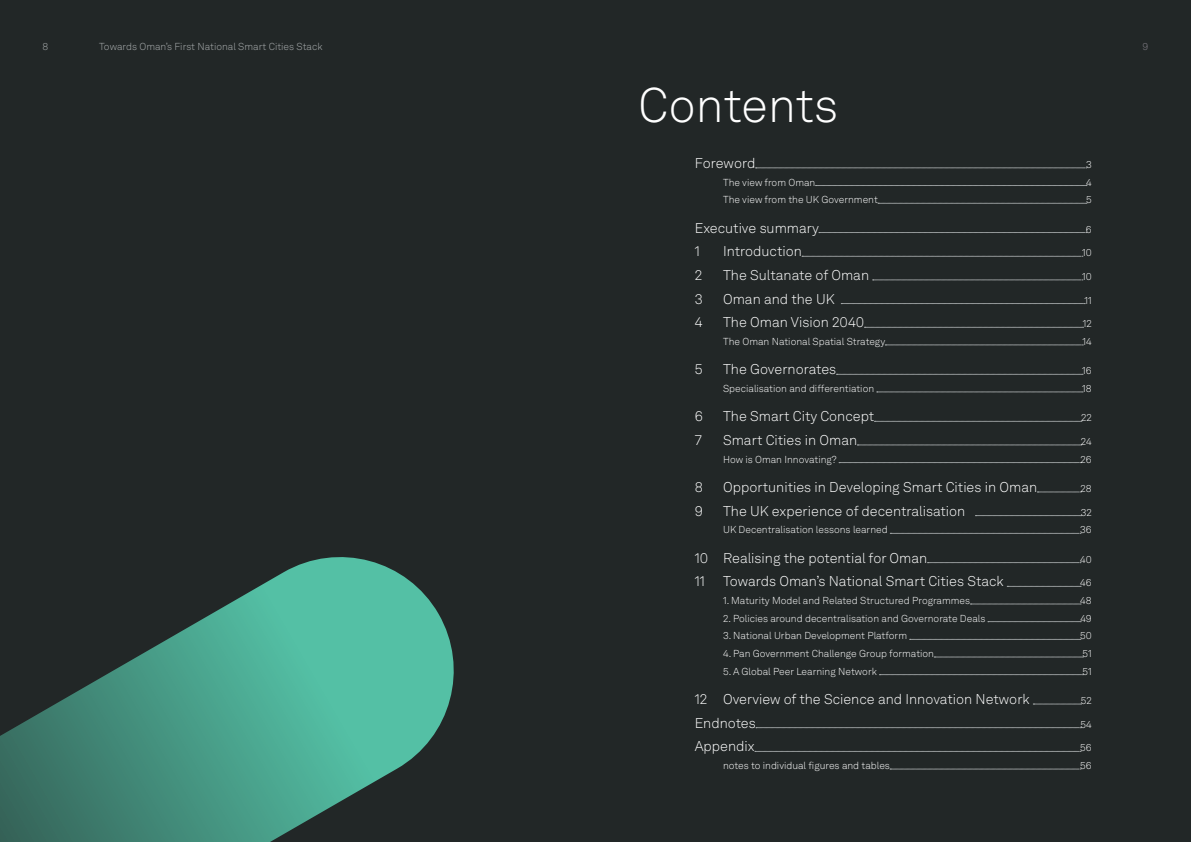
<style>
.page{position:relative;width:1191px;height:842px;background:#fff}
.page>*{position:absolute;margin:0;border:0;box-sizing:border-box;transform-origin:0 0}
.Header_1{font:300 48px "Akkurat LL";color:#fff}
.t1{font:300 14px "Akkurat LL";color:#fff}
.t2{font:300 10px "Akkurat LL";color:#fff}
.t3{font:300 10px "Akkurat LL";color:#abafb0}
.t4{font:300 10px "Akkurat LL";color:#848088}
</style>
<div class="page">
<div style="left:595px;top:0;width:596px;height:842px;background:#222727"></div>
<div style="left:0;top:0;width:595px;height:842px;background:#222727"></div>
<svg style="left:0;top:557px;width:454px;height:285px"></svg>
<svg style="left:755px;top:168px;width:332px;height:1px"></svg>
<svg style="left:815px;top:185px;width:272px;height:1px"></svg>
<svg style="left:878px;top:203px;width:209px;height:1px"></svg>
<svg style="left:819px;top:232px;width:267px;height:1px"></svg>
<svg style="left:802px;top:256px;width:281px;height:1px"></svg>
<svg style="left:872px;top:280px;width:211px;height:1px"></svg>
<svg style="left:841px;top:303px;width:244px;height:1px"></svg>
<svg style="left:864px;top:327px;width:219px;height:1px"></svg>
<svg style="left:885px;top:345px;width:198px;height:1px"></svg>
<svg style="left:836px;top:374px;width:247px;height:1px"></svg>
<svg style="left:876px;top:392px;width:207px;height:1px"></svg>
<svg style="left:874px;top:421px;width:208px;height:1px"></svg>
<svg style="left:857px;top:445px;width:224px;height:1px"></svg>
<svg style="left:839px;top:462px;width:242px;height:1px"></svg>
<svg style="left:1037px;top:492px;width:44px;height:1px"></svg>
<svg style="left:975px;top:515px;width:106px;height:1px"></svg>
<svg style="left:890px;top:533px;width:191px;height:1px"></svg>
<svg style="left:927px;top:562px;width:154px;height:1px"></svg>
<svg style="left:1007px;top:586px;width:74px;height:1px"></svg>
<svg style="left:970px;top:604px;width:111px;height:1px"></svg>
<svg style="left:988px;top:621px;width:93px;height:1px"></svg>
<svg style="left:909px;top:639px;width:172px;height:1px"></svg>
<svg style="left:934px;top:657px;width:149px;height:1px"></svg>
<svg style="left:879px;top:674px;width:204px;height:1px"></svg>
<svg style="left:1033px;top:704px;width:48px;height:1px"></svg>
<svg style="left:756px;top:727px;width:325px;height:1px"></svg>
<svg style="left:755px;top:751px;width:326px;height:1px"></svg>
<svg style="left:890px;top:769px;width:191px;height:1px"></svg>
<p class="t3" style="left:43px;top:40px;width:7px">8</p>
<p class="t3" style="left:99px;top:40px;width:225px">Towards Oman’s First National Smart Cities Stack</p>
<p class="t4" style="left:1142px;top:40px;width:7px">9</p>
<p class="Header_1" style="left:638px;top:71px;width:201px">Contents</p>
<p class="t1" style="left:694px;top:153px;width:62px">Foreword</p>
<p class="t2" style="left:1086px;top:157px;width:7px">3</p>
<p class="t2" style="left:723px;top:175px;width:94px">The view from Oman</p>
<p class="t2" style="left:1086px;top:175px;width:7px">4</p>
<p class="t2" style="left:723px;top:193px;width:156px">The view from the UK Government</p>
<p class="t2" style="left:1086px;top:193px;width:7px">5</p>
<p class="t1" style="left:694px;top:218px;width:126px">Executive summary</p>
<p class="t2" style="left:1085px;top:222px;width:7px">6</p>
<p class="t1" style="left:694px;top:242px;width:7px">1</p>
<p class="t1" style="left:723px;top:242px;width:80px">Introduction</p>
<p class="t2" style="left:1082px;top:246px;width:11px">10</p>
<p class="t1" style="left:694px;top:265px;width:9px">2</p>
<p class="t1" style="left:723px;top:265px;width:147px">The Sultanate of Oman</p>
<p class="t2" style="left:1082px;top:269px;width:11px">10</p>
<p class="t1" style="left:694px;top:289px;width:9px">3</p>
<p class="t1" style="left:723px;top:289px;width:113px">Oman and the UK</p>
<p class="t2" style="left:1084px;top:293px;width:9px">11</p>
<p class="t1" style="left:694px;top:313px;width:9px">4</p>
<p class="t1" style="left:723px;top:313px;width:143px">The Oman Vision 2040</p>
<p class="t2" style="left:1082px;top:317px;width:11px">12</p>
<p class="t2" style="left:723px;top:334px;width:164px">The Oman National Spatial Strategy</p>
<p class="t2" style="left:1082px;top:334px;width:11px">14</p>
<p class="t1" style="left:694px;top:360px;width:9px">5</p>
<p class="t1" style="left:723px;top:360px;width:115px">The Governorates</p>
<p class="t2" style="left:1082px;top:364px;width:11px">16</p>
<p class="t2" style="left:723px;top:381px;width:153px">Specialisation and differentiation</p>
<p class="t2" style="left:1082px;top:381px;width:11px">18</p>
<p class="t1" style="left:694px;top:407px;width:10px">6</p>
<p class="t1" style="left:723px;top:407px;width:153px">The Smart City Concept</p>
<p class="t2" style="left:1081px;top:411px;width:12px">22</p>
<p class="t1" style="left:694px;top:430px;width:9px">7</p>
<p class="t1" style="left:723px;top:430px;width:136px">Smart Cities in Oman</p>
<p class="t2" style="left:1080px;top:434px;width:12px">24</p>
<p class="t2" style="left:723px;top:452px;width:115px">How is Oman Innovating?</p>
<p class="t2" style="left:1080px;top:452px;width:13px">26</p>
<p class="t1" style="left:694px;top:477px;width:10px">8</p>
<p class="t1" style="left:723px;top:477px;width:315px">Opportunities in Developing Smart Cities in Oman</p>
<p class="t2" style="left:1080px;top:481px;width:13px">28</p>
<p class="t1" style="left:694px;top:501px;width:10px">9</p>
<p class="t1" style="left:723px;top:501px;width:244px">The UK experience of decentralisation</p>
<p class="t2" style="left:1080px;top:505px;width:13px">32</p>
<p class="t2" style="left:723px;top:523px;width:166px">UK Decentralisation lessons learned</p>
<p class="t2" style="left:1080px;top:523px;width:13px">36</p>
<p class="t1" style="left:694px;top:548px;width:234px">10 Realising the potential for Oman</p>
<p class="t2" style="left:1080px;top:552px;width:13px">40</p>
<p class="t1" style="left:694px;top:572px;width:12px">11</p>
<p class="t1" style="left:723px;top:572px;width:282px">Towards Oman’s National Smart Cities Stack</p>
<p class="t2" style="left:1080px;top:576px;width:13px">46</p>
<p class="t2" style="left:723px;top:593px;width:249px">1. Maturity Model and Related Structured Programmes</p>
<p class="t2" style="left:1080px;top:593px;width:13px">48</p>
<p class="t2" style="left:723px;top:611px;width:264px">2. Policies around decentralisation and Governorate Deals</p>
<p class="t2" style="left:1080px;top:611px;width:13px">49</p>
<p class="t2" style="left:723px;top:629px;width:185px">3. National Urban Development Platform</p>
<p class="t2" style="left:1080px;top:629px;width:13px">50</p>
<p class="t2" style="left:723px;top:646px;width:212px">4. Pan Government Challenge Group formation</p>
<p class="t2" style="left:1082px;top:646px;width:11px">51</p>
<p class="t2" style="left:723px;top:664px;width:155px">5. A Global Peer Learning Network</p>
<p class="t2" style="left:1082px;top:664px;width:11px">51</p>
<p class="t1" style="left:694px;top:689px;width:336px">12 Overview of the Science and Innovation Network</p>
<p class="t2" style="left:1080px;top:693px;width:12px">52</p>
<p class="t1" style="left:694px;top:713px;width:63px">Endnotes</p>
<p class="t2" style="left:1080px;top:717px;width:13px">54</p>
<p class="t1" style="left:694px;top:737px;width:61px">Appendix</p>
<p class="t2" style="left:1080px;top:741px;width:13px">56</p>
<p class="t2" style="left:723px;top:758px;width:168px">notes to individual figures and tables</p>
<p class="t2" style="left:1080px;top:758px;width:13px">56</p>
</div>
